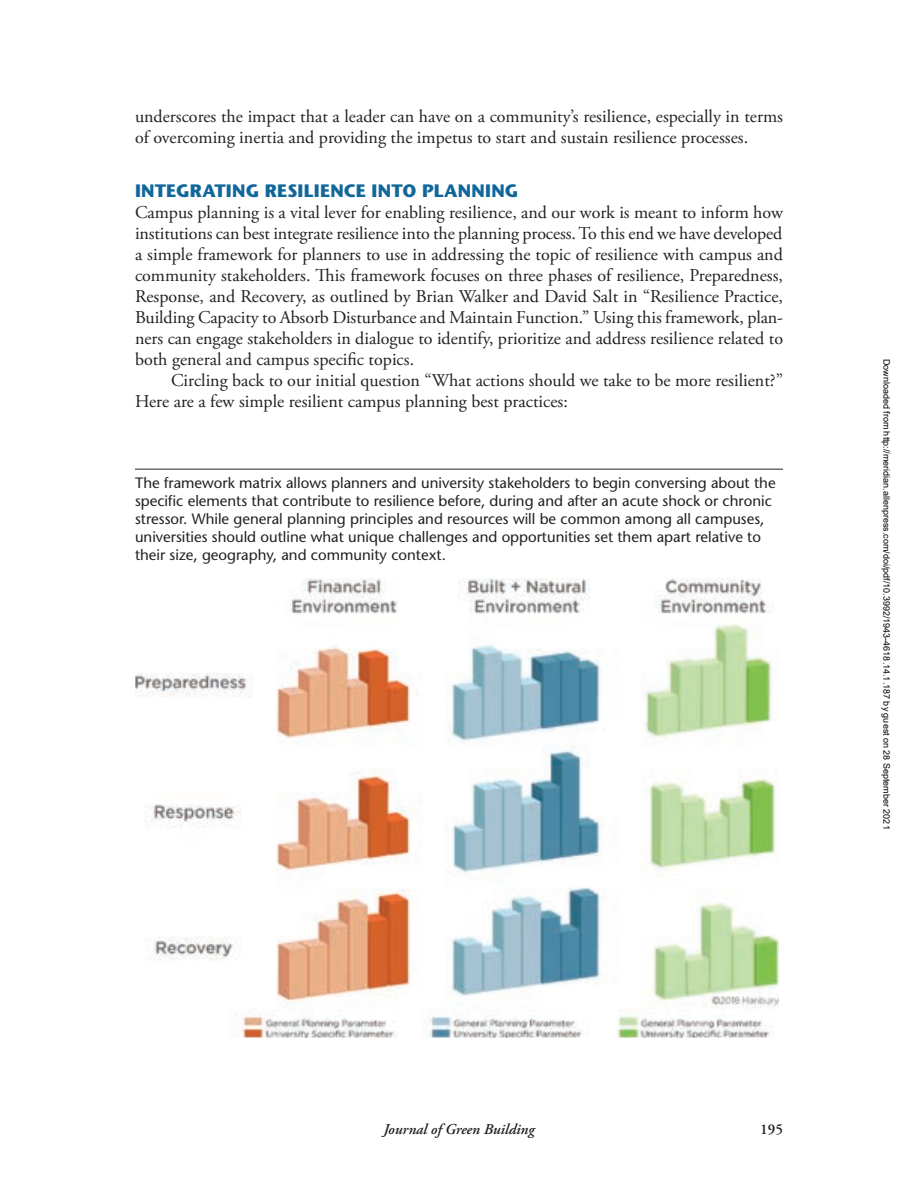
<style>
.page{position:relative;width:918px;height:1188px;background:#fff}
.page>*{position:absolute;margin:0;border:0;box-sizing:border-box;transform-origin:0 0}
.tfl{font:18px/21px "Adobe Garamond Pro";color:#231f20;text-align:justify}
.t{font:18px/21px "Adobe Garamond Pro";color:#231f20}
.t1{font:700 18px "Stone Sans";letter-spacing:.005em;color:#11679a}
.fig_ttl{font:15px/18px "Stone Sans";color:#231f20}
.t2{font:italic 600 15px "Adobe Garamond Pro";color:#231f20}
.t3{font:600 15px "Adobe Garamond Pro";color:#231f20}
.t4{font:9px "Arial";color:#000}
</style>
<div class="page">
<hr style="left:135px;top:469px;width:648px;height:1px;background:#231f20">
<img style="left:135px;top:578px;width:643px;height:460px">
<p class="t" style="left:135px;top:106px;width:650px">underscores the impact that a leader can have on a community’s resilience, especially in terms of overcoming inertia and providing the impetus to start and sustain resilience processes.</p>
<p class="t1" style="left:135px;top:179px;width:385px">INTEGRATING RESILIENCE INTO PLANNING</p>
<p class="tfl" style="left:135px;top:202px;width:650px">Campus planning is a vital lever for enabling resilience, and our work is meant to inform how institutions can best integrate resilience into the planning process. To this end we have developed a simple framework for planners to use in addressing the topic of resilience with campus and community stakeholders. This framework focuses on three phases of resilience, Preparedness, Response, and Recovery, as outlined by Brian Walker and David Salt in “Resilience Practice, Building Capacity to Absorb Disturbance and Maintain Function.” Using this framework, plan&shy;ners can engage stakeholders in dialogue to identify, prioritize and address resilience related to both general and campus specific topics.</p>
<p class="t" style="left:135px;top:370px;width:649px;text-indent:36px">Circling back to our initial question “What actions should we take to be more resilient?”<br>Here are a few simple resilient campus planning best practices:</p>
<p class="fig_ttl" style="left:135px;top:473px;width:642px">The framework matrix allows planners and university stakeholders to begin conversing about the specific elements that contribute to resilience before, during and after an acute shock or chronic stressor. While general planning principles and resources will be common among all campuses, universities should outline what unique challenges and opportunities set them apart relative to their size, geography, and community context.</p>
<p class="t4" style="left:890px;top:358px;width:473px;rotate:90deg">Downloaded from http://meridian.allenpress.com/doi/pdf/10.3992/1943-4618.14.1.187 by guest on 28 September 2021</p>
<p class="t2" style="left:383px;top:1121px;width:153px">Journal of Green Building</p>
<p class="t3" style="left:760px;top:1121px;width:24px">195</p>
</div>
